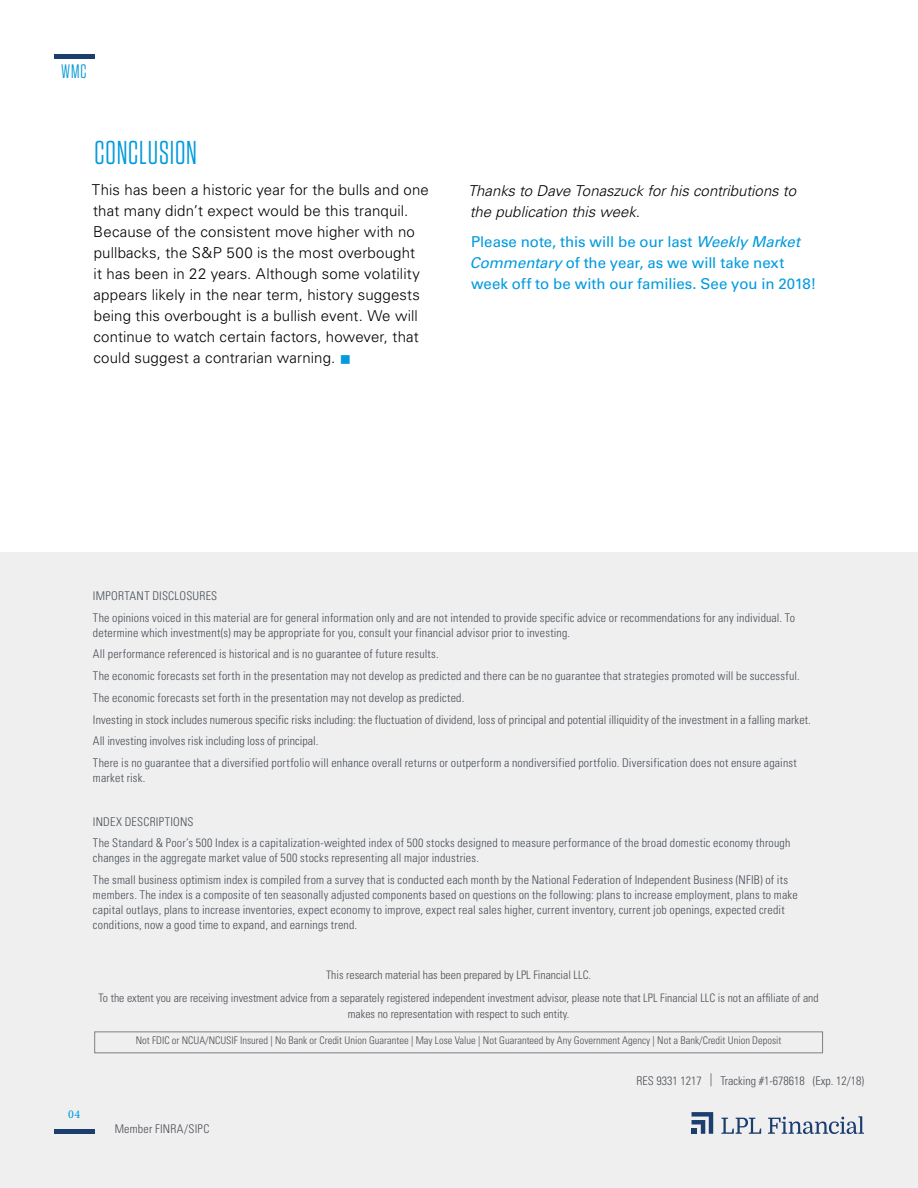
<style>
.page{position:relative;width:918px;height:1188px;background:#fff}
.page>*{position:absolute;margin:0;border:0;box-sizing:border-box;transform-origin:0 0}
.t1{font:33px "Tungsten Narrow";letter-spacing:.025em;color:#009ade}
.t2{font:19.5px "Tungsten Narrow";color:#0098d8}
.t3{font:300 15px/21px "Univers LT Std";letter-spacing:.01em;color:#000}
.t4{font:15px/21px "Univers LT Std";letter-spacing:-.005em;color:#009ade}
.t5{font:italic 300 15px/21px "Univers LT Std";color:#000}
.t6{font:300 condensed 12px/21.8px "Univers LT Std";letter-spacing:.015em;color:#484f55}
.t7{font:300 condensed 12px "Univers LT Std";color:#4b4f54}
.t8{font:500 12px "Minion Pro";color:#009ade}
.t9{font:300 condensed 11.7px/22.8px "Univers LT Std";color:#4b4f54;text-align:center}
.t10{font:300 condensed 10.5px "Univers LT Std";color:#4b4f54}
.s1{color:#009ade}
.s2{font-style:italic}
.s3{font-size:12.9px}
</style>
<div class="page">
<div style="left:0;top:918px;width:918px;height:270px;background:#efeff0"></div>
<div style="left:94px;top:1031px;width:729px;height:22px;border:1px solid #807f83"></div>
<hr style="left:54px;top:1130px;width:40px;height:4px;background:#1b3e6f">
<hr style="left:54px;top:54px;width:40px;height:4px;background:#1b3e6f">
<svg style="left:692px;top:1112px;width:21px;height:22px"></svg>
<svg style="left:721px;top:1118px;width:40px;height:16px"></svg>
<svg style="left:768px;top:1116px;width:96px;height:18px"></svg>
<div style="left:0;top:552px;width:918px;height:395px;background:#efeff0"></div>
<h2 class="t2" style="left:61px;top:62px;width:27px">WMC</h2>
<h1 class="t1" style="left:94px;top:136px;width:104px">CONCLUSION</h1>
<p class="t3" style="left:92px;top:180px;width:338px">This has been a historic year for the bulls and one that many didn’t expect would be this tranquil.<br>Because of the consistent move higher with no pullbacks, the S&amp;P 500 is the most overbought<br>it has been in 22 years. Although some volatility appears likely in the near term, history suggests being this overbought is a bullish event. We will continue to watch certain factors, however, that could suggest a contrarian warning. <span class="s1">■</span></p>
<p class="t5" style="left:468px;top:180px;width:329px">Thanks to Dave Tonaszuck for his contributions to the publication this week.</p>
<p class="t4" style="left:470px;top:231px;width:348px">Please note, this will be our last <span class="s2">Weekly Market<br>Commentary</span> of the year, as we will take next week off to be with our families. See you in 2018!</p>
<p class="t6" style="left:93px;top:585px;width:704px">IMPORTANT DISCLOSURES<br>The opinions voiced in this material are for general information only and are not intended to provide specific advice or recommendations for any individual. To</p>
<p class="t6" style="left:93px;top:621px;width:719px">determine which investment(s) may be appropriate for you, consult your financial advisor prior to investing.<br>All performance referenced is historical and is no guarantee of future results.<br>The economic forecasts set forth in the presentation may not develop as predicted and there can be no guarantee that strategies promoted will be successful.<br>The economic forecasts set forth in the presentation may not develop as predicted.<br>Investing in stock includes numerous specific risks including: the fluctuation of dividend, loss of principal and potential illiquidity of the investment in a falling market.<br>All investing involves risk including loss of principal.<br>There is no guarantee that a diversified portfolio will enhance overall returns or outperform a nondiversified portfolio. Diversification does not ensure against</p>
<p class="t6" style="left:93px;top:767px;width:54px">market risk.</p>
<p class="t6" style="left:93px;top:810px;width:699px">INDEX DESCRIPTIONS<br>The Standard &amp; Poor’s 500 Index is a capitalization-weighted index of 500 stocks designed to measure performance of the broad domestic economy through</p>
<p class="t6" style="left:93px;top:847px;width:697px">changes in the aggregate market value of 500 stocks representing all major industries.<br>The small business optimism index is compiled from a survey that is conducted each month by the National Federation of Independent Business (NFIB) of its</p>
<p class="t6" style="left:93px;top:887px;width:706px;line-height:15px">members. The index is a composite of ten seasonally adjusted components based on questions on the following: plans to increase employment, plans to make capital outlays, plans to increase inventories, expect economy to improve, expect real sales higher, current inventory, current job openings, expected credit conditions, now a good time to expand, and earnings trend.</p>
<p class="t9" style="left:99px;top:964px;width:722px">This research material has been prepared by LPL Financial LLC.<br>To the extent you are receiving investment advice from a separately registered independent investment advisor, please note that LPL Financial LLC is not an affiliate of and</p>
<p class="t9" style="left:348px;top:1003px;width:223px">makes no representation with respect to such entity.</p>
<p class="t10" style="left:136px;top:1034px;width:647px">Not FDIC or NCUA/NCUSIF Insured | No Bank or Credit Union Guarantee | May Lose Value | Not Guaranteed by Any Government Agency | Not a Bank/Credit Union Deposit</p>
<p class="t8" style="left:68px;top:1106px;width:14px">04</p>
<p class="t7" style="left:115px;top:1122px;width:96px">Member FINRA/SIPC</p>
<p class="t7" style="left:636px;top:1073px;width:229px">RES 9331 1217 <span class="s3">|</span> Tracking #1-678618 (Exp. 12/18)</p>
</div>
